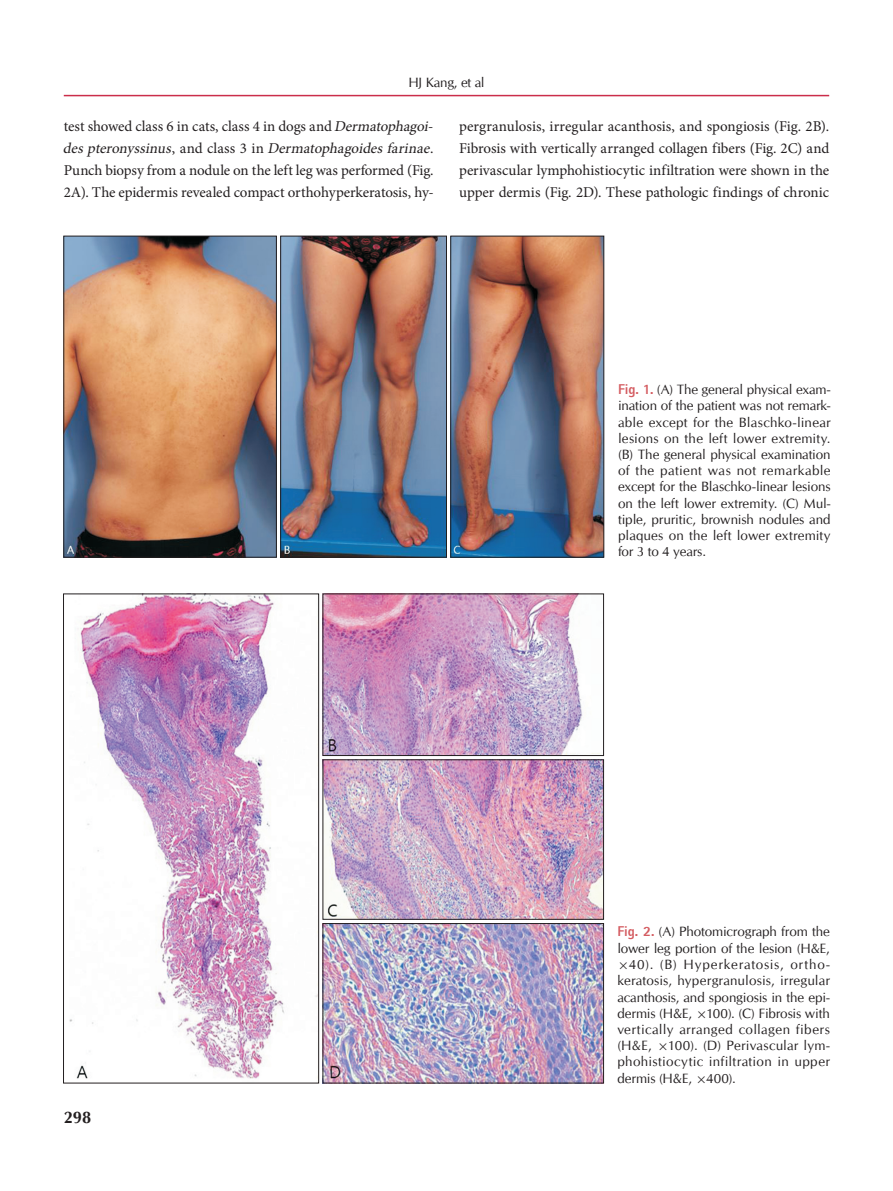
<style>
.page{position:relative;width:893px;height:1191px;background:#fff}
.page>*{position:absolute;margin:0;border:0;box-sizing:border-box;transform-origin:0 0}
.t1{font:700 16.5px "CG Omega";color:#231f20}
.t2{font:15px/21.8px "Minion Pro";letter-spacing:-.005em;color:#231f20}
.t3{font:13.5px/16.2px "CG Omega";letter-spacing:.015em;color:#231f20;text-align:justify}
.t4{font:13.5px "CG Omega";letter-spacing:-.01em;color:#231f20}
.s1{font-style:italic}
.s2{font-family:"Rotis Sans Serif Std";font-weight:800;font-size:14.25px;color:#d45c61}
</style>
<div class="page">
<hr style="left:64px;top:95px;width:765px;height:1px;background:#cb2d4a">
<img style="left:63px;top:236px;width:541px;height:322px">
<img style="left:63px;top:593px;width:541px;height:490px">
<p class="t4" style="left:408px;top:74px;width:78px">HJ Kang, et al</p>
<p class="t2" style="left:63px;top:116px;width:375px">test showed class 6 in cats, class 4 in dogs and <span class="s1">Dermatophagoi&shy;despteronyssinus</span>, a n d c l a s s 3 i n <span class="s1">Dermatophagoidesfarinae</span>.<br>Punch biopsy from a nodule on the left leg was performed (Fig.<br>2A). The epidermis revealed compact orthohyperkeratosis, hy-</p>
<p class="t2" style="left:459px;top:116px;width:371px;text-align:justify">pergranulosis, irregular acanthosis, and spongiosis (Fig. 2B).<br>Fibrosis with vertically arranged collagen fibers (Fig. 2C) and perivascular lymphohistiocytic infiltration were shown in the upper dermis (Fig. 2D). These pathologic findings of chronic</p>
<p class="t3" style="left:618px;top:381px;width:214px"><span class="s2">Fig. 1.</span> (A) The general physical exam&shy;ination of the patient was not remark&shy;able except for the Blaschko-linear lesions on the left lower extremity. (B) The general physical examination of the patient was not remarkable except for the Blaschko-linear lesions on the left lower extremity. (C) Mul&shy;tiple, pruritic, brownish nodules and plaques on the left lower extremity for 3 to 4 years.</p>
<p class="t1" style="left:64px;top:1106px;width:29px">298</p>
<p class="t3" style="left:617px;top:923px;width:214px"><span class="s2">Fig. 2.</span> (A) Photomicrograph from the lower leg portion of the lesion (H&amp;E, ×40). (B) Hyperkeratosis, ortho&shy;keratosis, hypergranulosis, irregular acanthosis, and spongiosis in the epi&shy;dermis (H&amp;E, ×100). (C) Fibrosis with vertically arranged collagen fibers (H&amp;E, ×100). (D) Perivascular lym&shy;phohistiocytic infiltration in upper dermis (H&amp;E, ×400).</p>
</div>
